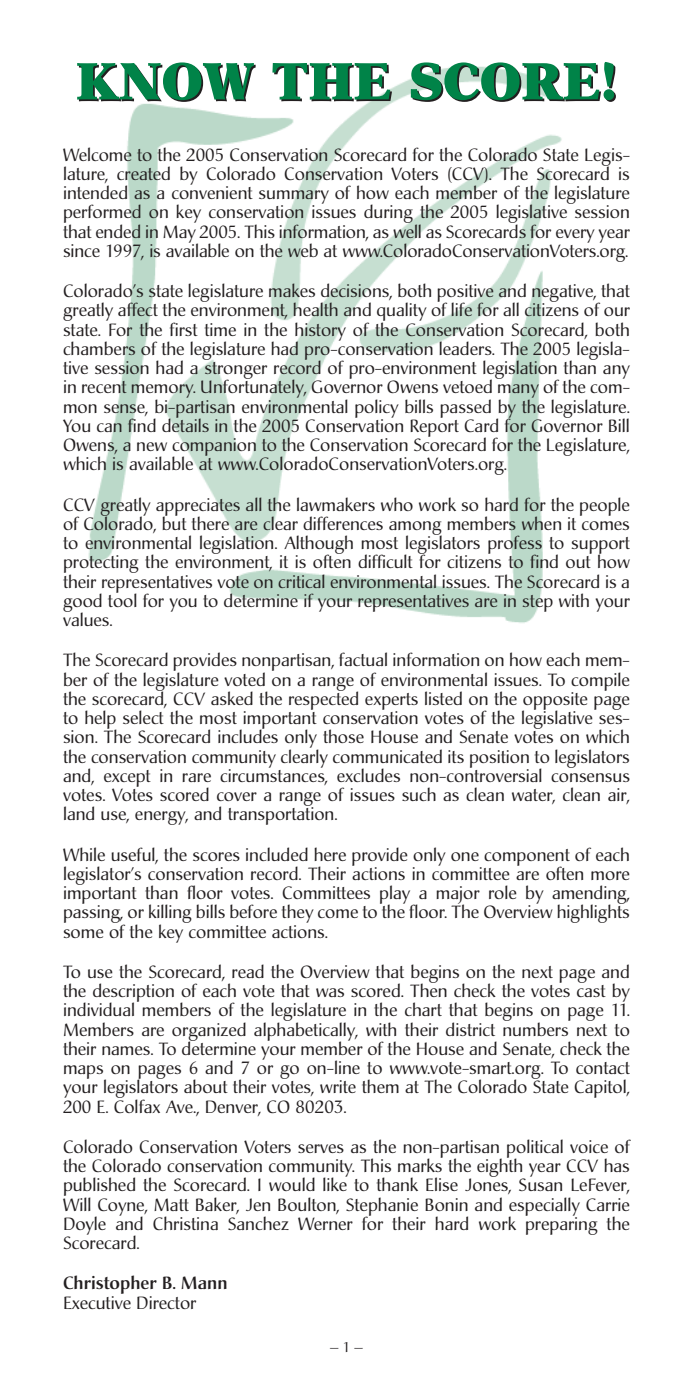
<style>
.page{position:relative;width:693px;height:1386px;background:#fff}
.page>*{position:absolute;margin:0;border:0;box-sizing:border-box;transform-origin:0 0}
.t1{font:900 52.5px "New Aster";color:#008348}
.t2{font:17.5px/19.2px "Christiana";color:#231f20;text-align:justify}
.t3{font:500 17.5px "Christiana";color:#231f20}
.t4{font:14px "Christiana";color:#231f20}
</style>
<div class="page">
<img style="left:88px;top:66px;width:474px;height:557px">
<h1 class="t1" style="left:76px;top:59px;width:543px">KNOW THE SCORE!</h1>
<p class="t2" style="left:63px;top:147px;width:569px">Welcome to the 2005 Conservation Scorecard for the Colorado State Legis&shy;lature, created by Colorado Conservation Voters (CCV). The Scorecard is intended as a convenient summary of how each member of the legislature performed on key conservation issues during the 2005 legislative session that ended in May 2005. This information, as well as Scorecards for every year since 1997, is available on the web at www.ColoradoConservationVoters.org.</p>
<p class="t2" style="left:63px;top:283px;width:569px">Colorado’s state legislature makes decisions, both positive and negative, that greatly affect the environment, health and quality of life for all citizens of our state. For the first time in the history of the Conservation Scorecard, both chambers of the legislature had pro-conservation leaders. The 2005 legisla&shy;tive session had a stronger record of pro-environment legislation than any in recent memory. Unfortunately, Governor Owens vetoed many of the com&shy;mon sense, bi-partisan environmental policy bills passed by the legislature.<br>You can find details in the 2005 Conservation Report Card for Governor Bill Owens, a new companion to the Conservation Scorecard for the Legislature, which is available at www.ColoradoConservationVoters.org.</p>
<p class="t2" style="left:63px;top:497px;width:568px">CCV greatly appreciates all the lawmakers who work so hard for the people of Colorado, but there are clear differences among members when it comes to environmental legislation. Although most legislators profess to support protecting the environment, it is often difficult for citizens to find out how their representatives vote on critical environmental issues. The Scorecard is a good tool for you to determine if your representatives are in step with your values.</p>
<p class="t2" style="left:63px;top:652px;width:568px">The Scorecard provides nonpartisan, factual information on how each mem&shy;ber of the legislature voted on a range of environmental issues. To compile the scorecard, CCV asked the respected experts listed on the opposite page to help select the most important conservation votes of the legislative ses&shy;sion. The Scorecard includes only those House and Senate votes on which the conservation community clearly communicated its position to legislators and, except in rare circumstances, excludes non-controversial consensus votes. Votes scored cover a range of issues such as clean water, clean air, land use, energy, and transportation.</p>
<p class="t2" style="left:63px;top:847px;width:568px">While useful, the scores included here provide only one component of each legislator’s conservation record. Their actions in committee are often more important than floor votes. Committees play a major role by amending, passing, or killing bills before they come to the floor. The Overview highlights some of the key committee actions.</p>
<p class="t2" style="left:63px;top:964px;width:569px">To use the Scorecard, read the Overview that begins on the next page and the description of each vote that was scored. Then check the votes cast by individual members of the legislature in the chart that begins on page 11.<br>Members are organized alphabetically, with their district numbers next to their names. To determine your member of the House and Senate, check the maps on pages 6 and 7 or go on-line to www.vote-smart.org. To contact your legislators about their votes, write them at The Colorado State Capitol, 200 E. Colfax Ave., Denver, CO 80203.</p>
<p class="t2" style="left:63px;top:1139px;width:568px">Colorado Conservation Voters serves as the non-partisan political voice of the Colorado conservation community. This marks the eighth year CCV has published the Scorecard. I would like to thank Elise Jones, Susan LeFever, Will Coyne, Matt Baker, Jen Boulton, Stephanie Bonin and especially Carrie Doyle and Christina Sanchez Werner for their hard work preparing the Scorecard.</p>
<p class="t3" style="left:63px;top:1276px;width:166px">Christopher B. Mann</p>
<p class="t2" style="left:63px;top:1295px;width:135px">Executive Director</p>
<p class="t4" style="left:330px;top:1341px;width:35px">— 1 —</p>
</div>
